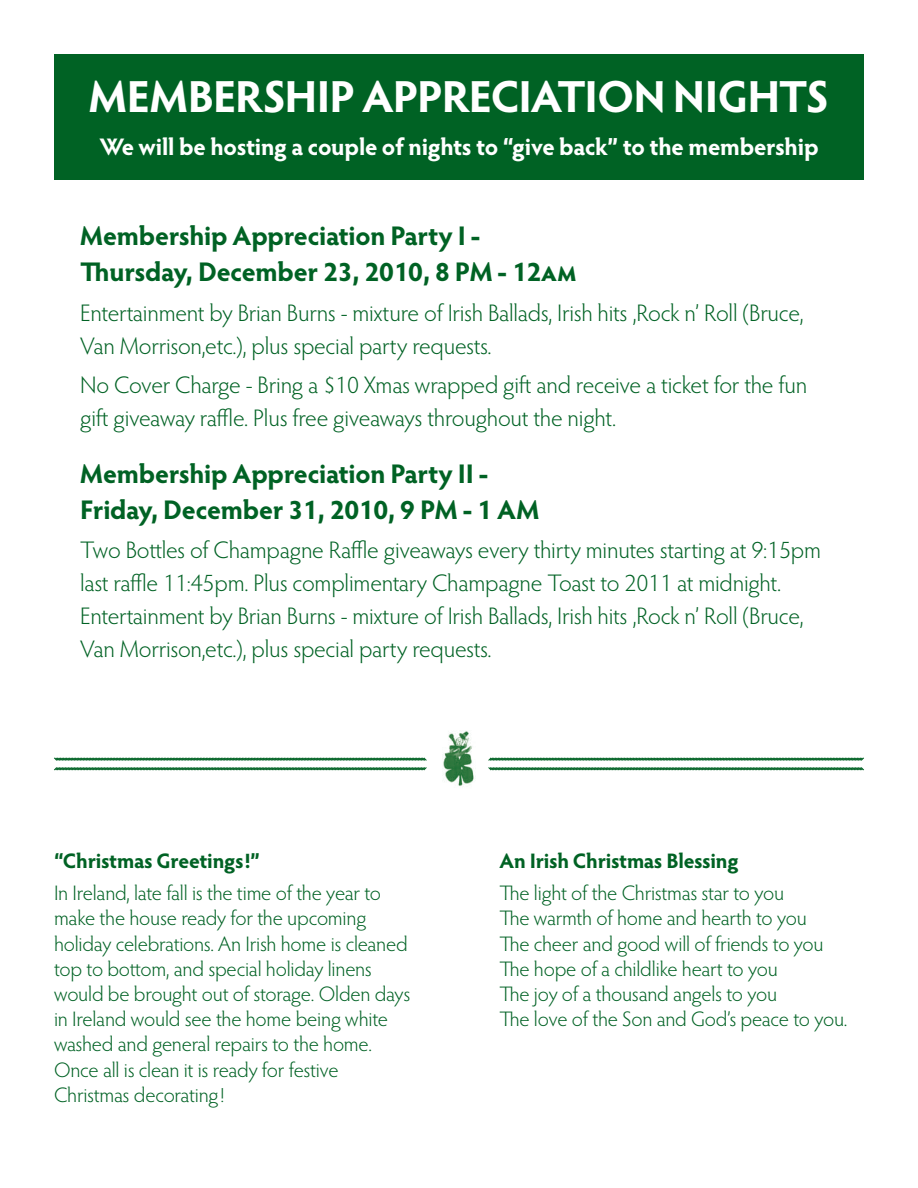
<style>
.page{position:relative;width:918px;height:1188px;background:#fff}
.page>*{position:absolute;margin:0;border:0;box-sizing:border-box;transform-origin:0 0}
.t1{font:700 45px "Hypatia Sans Pro";letter-spacing:-.02em;color:#fff}
.t2{font:700 27px/36px "Hypatia Sans Pro";letter-spacing:-.01em;color:#006224}
.t3{font:300 24px/33px "Hypatia Sans Pro";letter-spacing:-.01em;color:#006224}
.t4{font:700 24px "Hypatia Sans Pro";letter-spacing:-.01em;color:#fff}
.t5{font:300 21px/25.2px "Hypatia Sans Pro";letter-spacing:-.01em;color:#006224}
.t6{font:700 21px "Hypatia Sans Pro";letter-spacing:-.015em;color:#006224}
</style>
<div class="page">
<div style="left:54px;top:54px;width:810px;height:126px;background:#006224"></div>
<img style="left:443px;top:731px;width:31px;height:55px">
<svg style="left:54px;top:757px;width:373px;height:4px"></svg>
<svg style="left:488px;top:757px;width:376px;height:4px;background:#639e78"></svg>
<svg style="left:54px;top:767px;width:373px;height:4px"></svg>
<svg style="left:488px;top:767px;width:376px;height:4px;background:#639e79"></svg>
<p class="t1" style="left:89px;top:65px;width:742px">MEMBERSHIP APPRECIATION NIGHTS</p>
<p class="t4" style="left:99px;top:130px;width:721px">We will be hosting a couple of nights to “give back” to the membership</p>
<p class="t2" style="left:80px;top:216px;width:498px">Membership Appreciation Party I -<br>Thursday, December 23, 2010, 8 PM - 12am</p>
<p class="t3" style="left:80px;top:295px;width:725px">Entertainment by Brian Burns - mixture of Irish Ballads, Irish hits ,Rock n’ Roll (Bruce,<br>Van Morrison,etc.), plus special party requests.</p>
<p class="t3" style="left:80px;top:368px;width:728px">No Cover Charge - Bring a $10 Xmas wrapped gift and receive a ticket for the fun gift giveaway raffle. Plus free giveaways throughout the night.</p>
<p class="t2" style="left:80px;top:454px;width:460px">Membership Appreciation Party II -<br>Friday, December 31, 2010, 9 PM - 1 AM</p>
<p class="t3" style="left:80px;top:533px;width:742px">Two Bottles of Champagne Raffle giveaways every thirty minutes starting at 9:15pm last raffle 11:45pm. Plus complimentary Champagne Toast to 2011 at midnight.<br>Entertainment by Brian Burns - mixture of Irish Ballads, Irish hits ,Rock n’ Roll (Bruce, Van Morrison,etc.), plus special party requests.</p>
<p class="t6" style="left:54px;top:846px;width:208px">“Christmas Greetings!”</p>
<p class="t5" style="left:54px;top:880px;width:358px">In Ireland, late fall is the time of the year to make the house ready for the upcoming holiday celebrations. An Irish home is cleaned top to bottom, and special holiday linens would be brought out of storage. Olden days in Ireland would see the home being white washed and general repairs to the home.<br>Once all is clean it is ready for festive Christmas decorating!</p>
<p class="t6" style="left:499px;top:846px;width:241px">An Irish Christmas Blessing</p>
<p class="t5" style="left:499px;top:880px;width:349px">The light of the Christmas star to you<br>The warmth of home and hearth to you<br>The cheer and good will of friends to you The hope of a childlike heart to you<br>The joy of a thousand angels to you<br>The love of the Son and God’s peace to you.</p>
</div>
